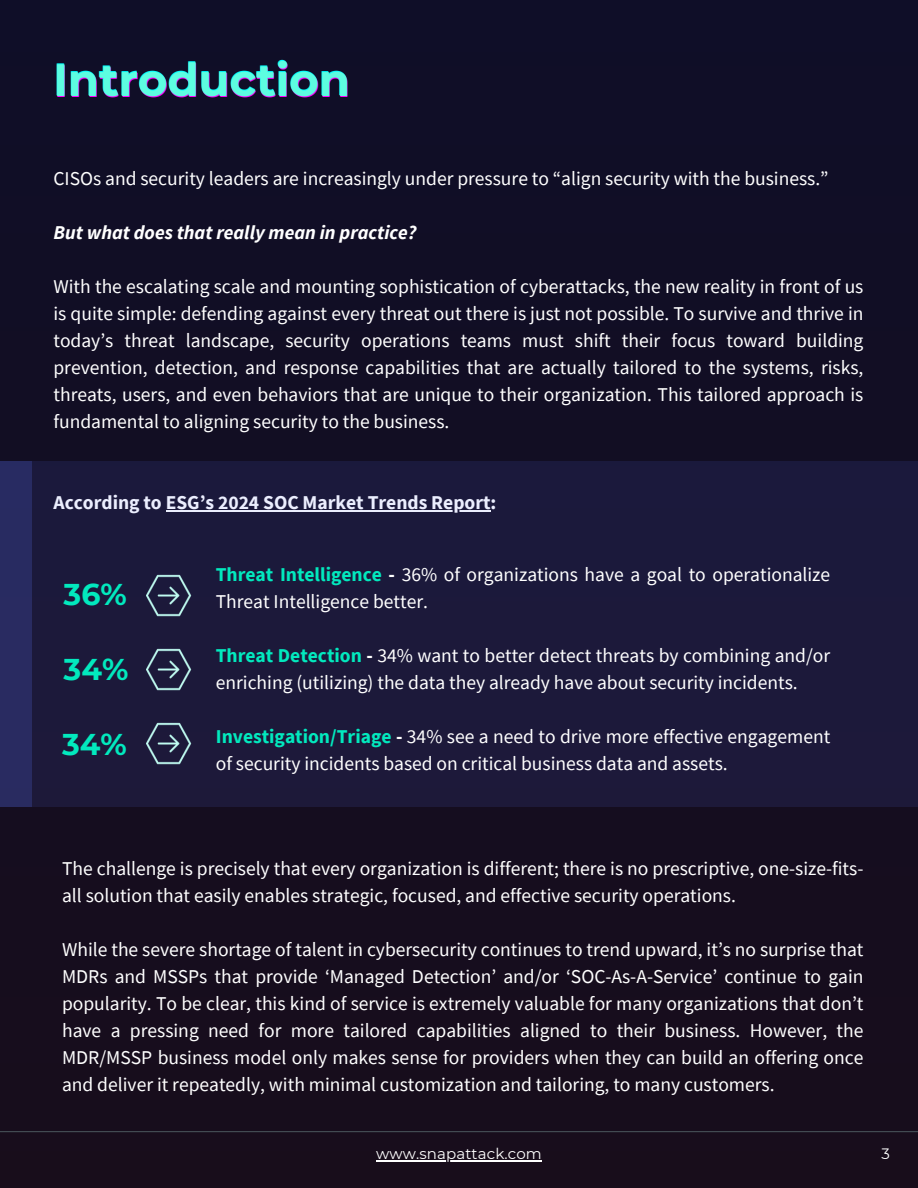
<style>
.page{position:relative;width:918px;height:1188px;background:#120e24}
.page>*{position:absolute;margin:0;border:0;box-sizing:border-box;transform-origin:0 0}
.t1{font:700 45px "Montserrat";color:#0ff}
.t2{font:700 30px "Montserrat";color:#02e9be}
.t3{font:19.5px/27px "Source Sans Pro";color:#fff}
.t4{font:700 19.5px "Source Sans Pro";color:#fff}
.t5{font:italic 700 19.5px "Source Sans Pro";color:#fff}
.t6{font:15px "Montserrat";letter-spacing:.01em;color:#fff}
.s1{font-weight:700;color:#02e9be}
.s2{font-weight:700}
</style>
<div class="page">
<hr style="left:376px;top:1160px;width:166px;height:2px;background:#fff">
<div style="left:0;top:461px;width:918px;height:345px;background:#1c193a"></div>
<img style="left:146px;top:574px;width:46px;height:43px">
<img style="left:146px;top:648px;width:46px;height:43px">
<img style="left:146px;top:722px;width:46px;height:43px">
<hr style="left:0;top:1131px;width:918px;height:1px;background:#c2fef3">
<div style="left:0;top:461px;width:32px;height:345px;background:#292b61"></div>
<h1 class="t1" style="left:53px;top:52px;width:298px">Introduction</h1>
<h3 class="t3" style="left:54px;top:165px;width:777px">CISOs and security leaders are increasingly under pressure to “align security with the business.”</h3>
<h4 class="t5" style="left:54px;top:220px;width:365px">But what does that really mean in practice?</h4>
<h3 class="t3" style="left:54px;top:273px;width:812px;text-align:justify">With the escalating scale and mounting sophistication of cyberattacks, the new reality in front of us is quite simple: defending against every threat out there is just not possible. To survive and thrive in today’s threat landscape, security operations teams must shift their focus toward building prevention, detection, and response capabilities that are actually tailored to the systems, risks, threats, users, and even behaviors that are unique to their organization. This tailored approach is fundamental to aligning security to the business.</h3>
<h2 class="t4" style="left:54px;top:490px;width:444px">According to ESG’s 2024 SOC Market Trends Report:</h2>
<h4 class="t2" style="left:64px;top:576px;width:65px">36%</h4>
<h4 class="t2" style="left:64px;top:651px;width:66px">34%</h4>
<h4 class="t2" style="left:62px;top:726px;width:66px">34%</h4>
<p class="t3" style="left:216px;top:561px;width:616px"><span class="s1">Threat Intelligence</span> <span class="s2">-</span> 36% of organizations have a goal to operationalize<br>Threat Intelligence better.</p>
<h2 class="t3" style="left:216px;top:642px;width:616px"><span class="s1">Threat Detection</span> <span class="s2">-</span> 34% want to better detect threats by combining and/or enriching (utilizing) the data they already have about security incidents.</h2>
<p class="t3" style="left:216px;top:723px;width:616px"><span class="s1">Investigation/Triage</span> <span class="s2">-</span> 34% see a need to drive more effective engagement of security incidents based on critical business data and assets.</p>
<h4 class="t3" style="left:62px;top:855px;width:803px">The challenge is precisely that every organization is different; there is no prescriptive, one-size-fits&shy;all solution that easily enables strategic, focused, and effective security operations.</h4>
<h4 class="t3" style="left:62px;top:936px;width:803px;text-align:justify">While the severe shortage of talent in cybersecurity continues to trend upward, it’s no surprise that MDRs and MSSPs that provide ‘Managed Detection’ and/or ‘SOC-As-A-Service’ continue to gain popularity. To be clear, this kind of service is extremely valuable for many organizations that don’t have a pressing need for more tailored capabilities aligned to their business. However, the MDR/MSSP business model only makes sense for providers when they can build an offering once and deliver it repeatedly, with minimal customization and tailoring, to many customers.</h4>
<h2 class="t6" style="left:376px;top:1145px;width:167px">www.snapattack.com</h2>
<h1 class="t6" style="left:882px;top:1145px;width:10px">3</h1>
</div>
